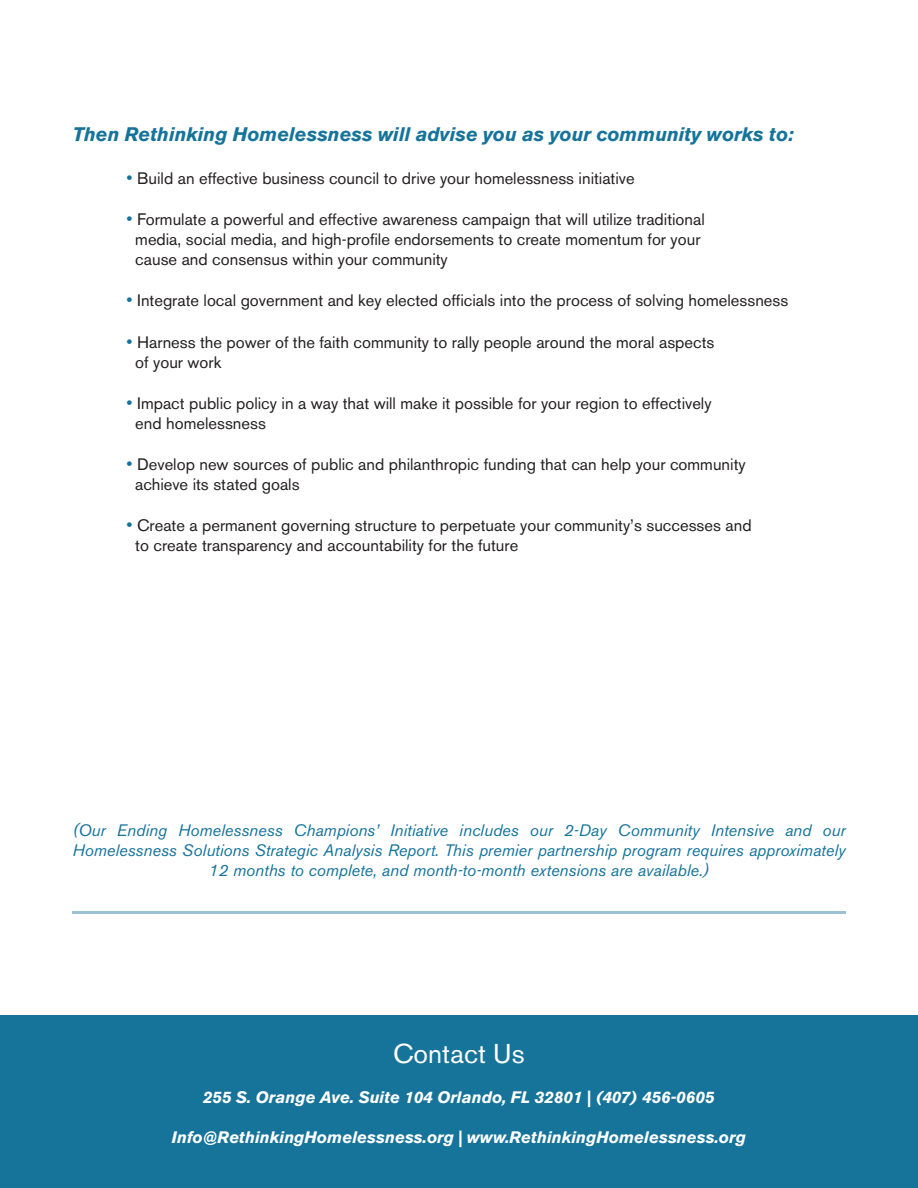
<style>
.page{position:relative;width:918px;height:1188px;background:#fff}
.page>*{position:absolute;margin:0;border:0;box-sizing:border-box;transform-origin:0 0}
.t1{font:27px "Akzidenz Grotesk BE";color:#fff}
.t2{font:italic 700 19.5px "Akzidenz Grotesk BE";color:#16739a}
.t3{font:16.5px "Akzidenz Grotesk BE";color:#231f20}
.t4{font:italic 16.5px/19.8px "Akzidenz Grotesk BE";color:#16739a;text-align:center}
.t5{font:italic 700 16.5px "Akzidenz Grotesk BE";color:#fff}
.s1{font-size:18px;color:#16739a}
</style>
<div class="page">
<hr style="left:72px;top:911px;width:774px;height:3px;background:#9ac1d4">
<div style="left:0;top:1015px;width:918px;height:173px;background:#16739a"></div>
<p class="t2" style="left:72px;top:123px;width:723px">Then Rethinking Homelessness will advise you as your community works to:</p>
<p class="t3" style="left:126px;top:168px;width:510px"><span class="s1">•</span> Build an effective business council to drive your homelessness initiative</p>
<p class="t3" style="left:126px;top:210px;width:580px"><span class="s1">•</span> Formulate a powerful and effective awareness campaign that will utilize traditional</p>
<p class="t3" style="left:135px;top:230px;width:567px">media, social media, and high-profile endorsements to create momentum for your</p>
<p class="t3" style="left:135px;top:249px;width:314px">cause and consensus within your community</p>
<p class="t3" style="left:126px;top:291px;width:663px"><span class="s1">•</span> Integrate local government and key elected officials into the process of solving homelessness</p>
<p class="t3" style="left:126px;top:332px;width:590px"><span class="s1">•</span> Harness the power of the faith community to rally people around the moral aspects</p>
<p class="t3" style="left:135px;top:352px;width:87px">of your work</p>
<p class="t3" style="left:126px;top:393px;width:587px"><span class="s1">•</span> Impact public policy in a way that will make it possible for your region to effectively</p>
<p class="t3" style="left:135px;top:413px;width:132px">end homelessness</p>
<p class="t3" style="left:126px;top:455px;width:621px"><span class="s1">•</span> Develop new sources of public and philanthropic funding that can help your community</p>
<p class="t3" style="left:135px;top:474px;width:166px">achieve its stated goals</p>
<p class="t3" style="left:126px;top:516px;width:627px"><span class="s1">•</span> Create a permanent governing structure to perpetuate your community’s successes and</p>
<p class="t3" style="left:135px;top:536px;width:385px">to create transparency and accountability for the future</p>
<p class="t4" style="left:72px;top:821px;width:775px">(Our Ending Homelessness Champions’ Initiative includes our 2-Day Community Intensive and our<br>Homelessness Solutions Strategic Analysis Report. This premier partnership program requires approximately<br>12 months to complete, and month-to-month extensions are available.)</p>
<p class="t1" style="left:393px;top:1038px;width:133px">Contact Us</p>
<p class="t5" style="left:203px;top:1087px;width:513px">255 S. Orange Ave. Suite 104 Orlando, FL 32801 | (407) 456-0605</p>
<p class="t5" style="left:172px;top:1127px;width:576px">Info@RethinkingHomelessness.org | www.RethinkingHomelessness.org</p>
</div>
